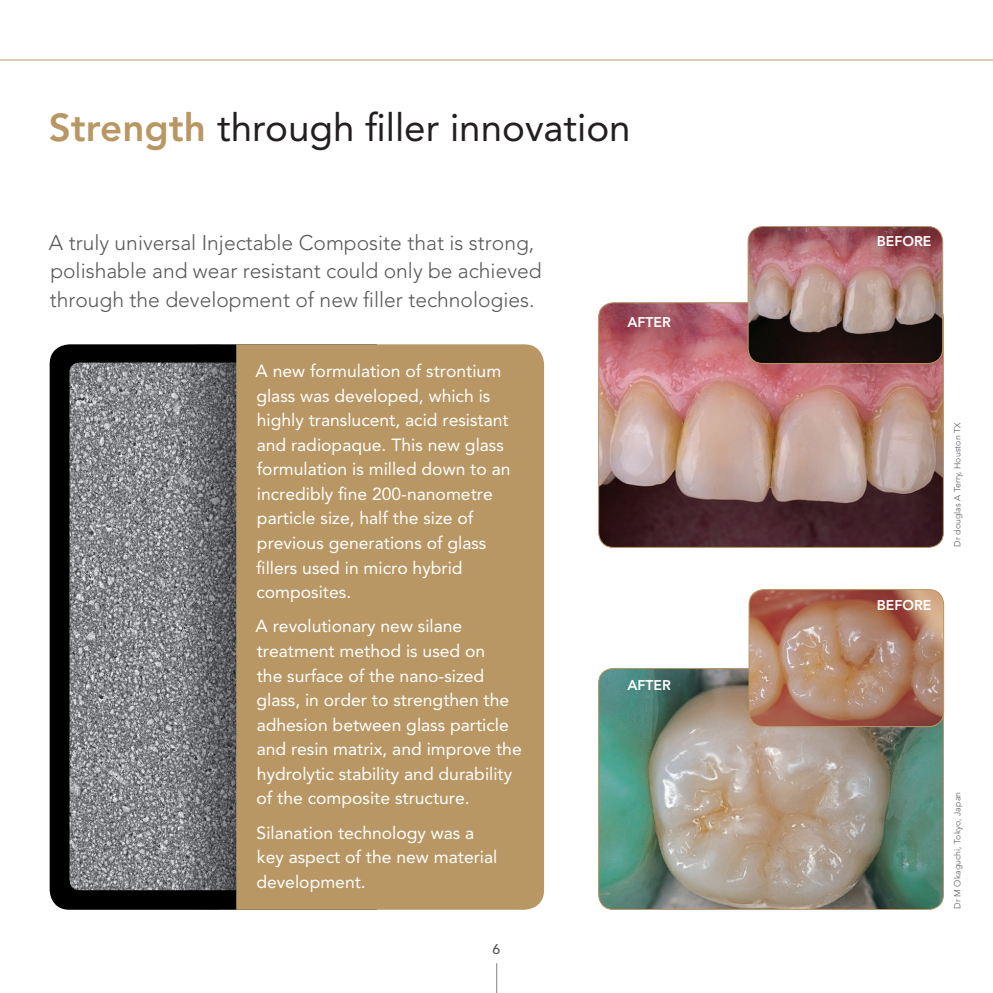
<style>
.page{position:relative;width:993px;height:993px;background:#fff}
.page>*{position:absolute;margin:0;border:0;box-sizing:border-box;transform-origin:0 0}
.t1{font:38.5px "Avenir";color:#231f20}
.t2{font:300 21px/28px "Avenir";color:#57585a}
.t3{font:17.5px/24.5px "Avenir";color:#fff}
.t4{font:800 14px "Avenir";color:#fff}
.t5{font:500 14px "Avenir";color:#57585a}
.t6{font:300 8.75px "Avenir";letter-spacing:.01em;color:#57585a}
.s1{font-weight:800;color:#b99764}
</style>
<div class="page">
<hr style="left:0;top:59px;width:992px;height:2px;background:#dbcab0">
<hr style="left:496px;top:962px;width:1px;height:30px;background:#808285">
<img style="left:598px;top:669px;width:345px;height:240px">
<div style="left:598px;top:667px;width:345px;height:242px;border:1px solid #b99764;border-radius:15px"></div>
<img style="left:748px;top:589px;width:195px;height:137px">
<div style="left:748px;top:589px;width:195px;height:137px;border:1px solid #b99764;border-radius:15px"></div>
<img style="left:598px;top:302px;width:345px;height:245px">
<div style="left:598px;top:302px;width:345px;height:245px;border:1px solid #b99764;border-radius:15px"></div>
<div style="left:50px;top:344px;width:186px;height:565px;background:#000"></div>
<img style="left:69px;top:362px;width:109px;height:527px">
<div style="left:236px;top:344px;width:308px;height:565px;background:#b99764"></div>
<svg style="left:178px;top:344px;width:58px;height:565px;background:#67686a"></svg>
<img style="left:747px;top:226px;width:195px;height:137px">
<div style="left:747px;top:226px;width:195px;height:138px;border:1px solid #b99764;border-radius:15px"></div>
<h1 class="t1" style="left:49px;top:105px;width:583px"><span class="s1">Strength</span> through filler innovation</h1>
<p class="t2" style="left:49px;top:229px;width:494px">A truly universal Injectable Composite that is strong, polishable and wear resistant could only be achieved through the development of new filler technologies.</p>
<p class="t3" style="left:255px;top:359px;width:256px">A new formulation of strontium glass was developed, which is highly translucent, acid resistant and radiopaque. This new glass formulation is milled down to an incredibly fine 200-nanometre particle size, half the size of previous generations of glass fillers used in micro hybrid composites.</p>
<p class="t3" style="left:255px;top:614px;width:267px">A revolutionary new silane treatment method is used on<br>the surface of the nano-sized glass, in order to strengthen the adhesion between glass particle and resin matrix, and improve the hydrolytic stability and durability of the composite structure.</p>
<p class="t3" style="left:256px;top:820px;width:242px">Silanation technology was a key aspect of the new material development.</p>
<p class="t5" style="left:492px;top:940px;width:9px">6</p>
<p class="t4" style="left:627px;top:313px;width:45px">AFTER</p>
<p class="t4" style="left:627px;top:677px;width:45px">AFTER</p>
<p class="t4" style="left:876px;top:233px;width:56px">BEFORE</p>
<p class="t4" style="left:876px;top:596px;width:56px">BEFORE</p>
<p class="t6" style="left:952px;top:546px;width:126px;rotate:-90deg">Dr douglas A Terry, Houston TX</p>
<p class="t6" style="left:952px;top:908px;width:118px;rotate:-90deg">Dr M Okaguchi, Tokyo, Japan</p>
</div>
